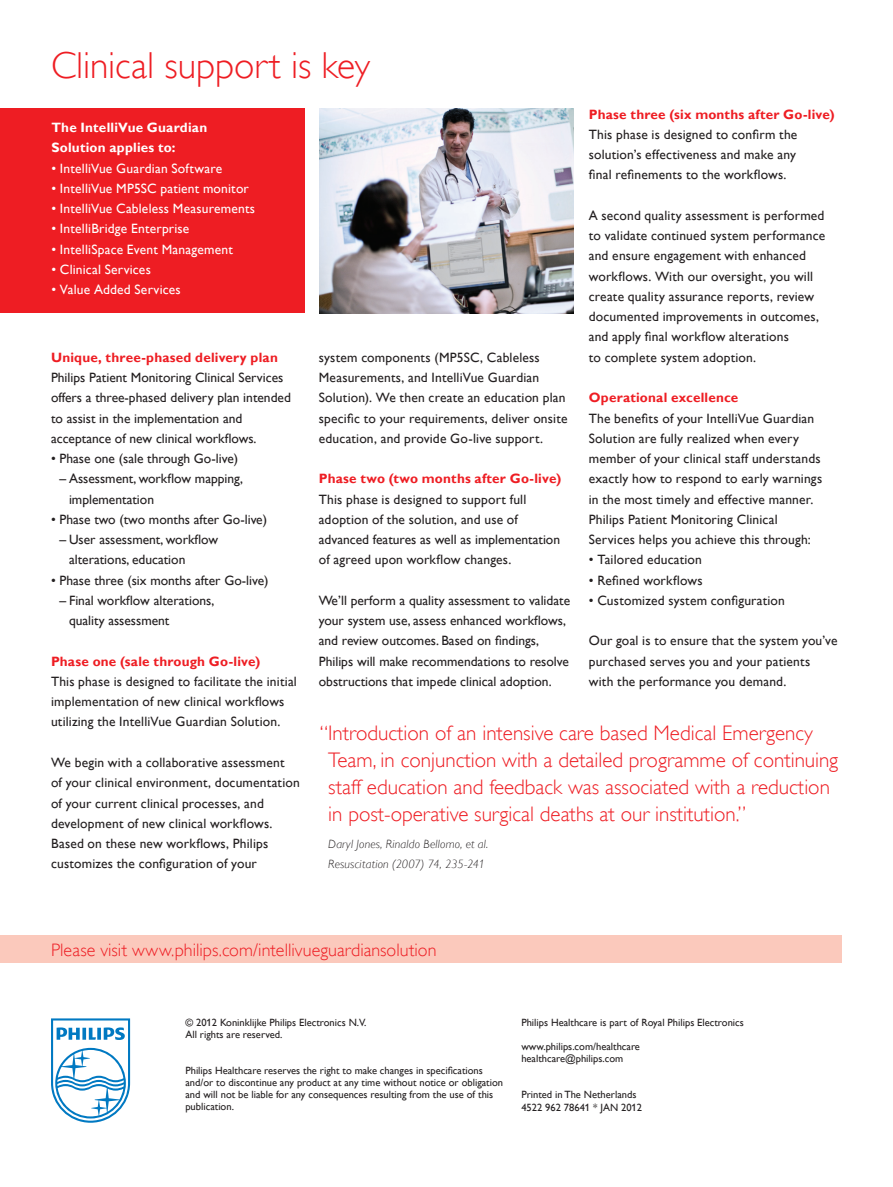
<style>
.page{position:relative;width:893px;height:1187px;background:#fff}
.page>*{position:absolute;margin:0;border:0;box-sizing:border-box;transform-origin:0 0}
.t1{font:37.5px "Gill Sans Alt One WGL Light";letter-spacing:-.005em;color:#ee1d23}
.t2{font:21px/27px "Gill Sans Alt One WGL Light";color:#ee1d23}
.t3{font:18px "Gill Sans Alt One WGL Light";letter-spacing:.005em;color:#ee1d23}
.t4{font:13.5px/20.2px "Gill Sans Alt One WGL";letter-spacing:.01em;color:#231f20}
.t5{font:13.5px "Gill Sans Alt One WGL";letter-spacing:.015em;color:#fff}
.t6{font:700 13.5px "Gill Sans Alt One WGL";letter-spacing:.015em;color:#ee1d23}
.t7{font:700 13.5px/20.2px "Gill Sans Alt One WGL";letter-spacing:.015em;color:#fff}
.t8{font:italic 12px/20.2px "Gill Sans Alt One WGL Light";letter-spacing:.015em;color:#231f20}
.t9{font:10.5px/12px "Gill Sans Alt One WGL";color:#231f20}
</style>
<div class="page">
<svg style="left:51px;top:1018px;width:79px;height:104px"></svg>
<div style="left:0;top:935px;width:842px;height:27px;background:#fbc9bc"></div>
<img style="left:320px;top:109px;width:253px;height:204px">
<div style="left:0;top:109px;width:304px;height:204px;background:#ee1d23"></div>
<h1 class="t1" style="left:51px;top:41px;width:321px">Clinical support is key</h1>
<p class="t7" style="left:51px;top:117px;width:157px">The IntelliVue Guardian<br>Solution applies to:</p>
<p class="t5" style="left:51px;top:159px;width:172px">• IntelliVue Guardian Software</p>
<p class="t5" style="left:51px;top:179px;width:199px">• IntelliVue MP5SC patient monitor</p>
<p class="t5" style="left:51px;top:199px;width:205px">• IntelliVue Cableless Measurements</p>
<p class="t5" style="left:51px;top:219px;width:139px">• IntelliBridge Enterprise</p>
<p class="t5" style="left:51px;top:240px;width:183px">• IntelliSpace Event Management</p>
<p class="t5" style="left:51px;top:260px;width:101px">• Clinical Services</p>
<p class="t5" style="left:51px;top:280px;width:131px">• Value Added Services</p>
<p class="t6" style="left:51px;top:348px;width:228px">Unique, three-phased delivery plan</p>
<p class="t4" style="left:51px;top:367px;width:241px">Philips Patient Monitoring Clinical Services offers a three-phased delivery plan intended to assist in the implementation and acceptance of new clinical workflows.</p>
<p class="t4" style="left:51px;top:448px;width:189px">• Phase one (sale through Go-live)</p>
<p class="t4" style="left:69px;top:468px;width:175px;text-indent:-9px">– Assessment, workflow mapping, implementation</p>
<p class="t4" style="left:51px;top:509px;width:218px">• Phase two (two months after Go-live)</p>
<p class="t4" style="left:69px;top:529px;width:151px;text-indent:-9px">– User assessment, workflow alterations, education</p>
<p class="t4" style="left:51px;top:569px;width:219px">• Phase three (six months after Go-live)</p>
<p class="t4" style="left:69px;top:590px;width:147px;text-indent:-9px">– Final workflow alterations, quality assessment</p>
<p class="t6" style="left:51px;top:651px;width:211px">Phase one (sale through Go-live)</p>
<p class="t4" style="left:51px;top:671px;width:247px">This phase is designed to facilitate the initial implementation of new clinical workflows utilizing the IntelliVue Guardian Solution.</p>
<p class="t4" style="left:51px;top:752px;width:250px">We begin with a collaborative assessment<br>of your clinical environment, documentation of your current clinical processes, and development of new clinical workflows.<br>Based on these new workflows, Philips customizes the configuration of your</p>
<p class="t4" style="left:319px;top:347px;width:250px">system components (MP5SC, Cableless Measurements, and IntelliVue Guardian Solution). We then create an education plan specific to your requirements, deliver onsite education, and provide Go-live support.</p>
<p class="t6" style="left:319px;top:469px;width:244px">Phase two (two months after Go-live)</p>
<p class="t4" style="left:319px;top:488px;width:243px">This phase is designed to support full adoption of the solution, and use of advanced features as well as implementation of agreed upon workflow changes.</p>
<p class="t4" style="left:319px;top:590px;width:253px">We’ll perform a quality assessment to validate your system use, assess enhanced workflows, and review outcomes. Based on findings, Philips will make recommendations to resolve obstructions that impede clinical adoption.</p>
<p class="t6" style="left:589px;top:105px;width:247px">Phase three (six months after Go-live)</p>
<p class="t4" style="left:589px;top:124px;width:210px;text-align:justify">This phase is designed to confirm the solution’s effectiveness and make any final refinements to the workflows.</p>
<p class="t4" style="left:589px;top:205px;width:238px">A second quality assessment is performed to validate continued system performance and ensure engagement with enhanced workflows. With our oversight, you will create quality assurance reports, review documented improvements in outcomes, and apply final workflow alterations<br>to complete system adoption.</p>
<p class="t6" style="left:589px;top:388px;width:151px">Operational excellence</p>
<p class="t4" style="left:589px;top:407px;width:235px">The benefits of your IntelliVue Guardian Solution are fully realized when every member of your clinical staff understands exactly how to respond to early warnings in the most timely and effective manner.<br>Philips Patient Monitoring Clinical Services helps you achieve this through:</p>
<p class="t4" style="left:589px;top:549px;width:115px">• Tailored education</p>
<p class="t4" style="left:589px;top:569px;width:115px">• Refined workflows</p>
<p class="t4" style="left:589px;top:590px;width:198px">• Customized system configuration</p>
<p class="t4" style="left:589px;top:630px;width:250px">Our goal is to ensure that the system you’ve purchased serves you and your patients with the performance you demand.</p>
<p class="t2" style="left:328px;top:719px;width:511px;text-indent:-9px">“Introduction of an intensive care based Medical Emergency Team, in conjunction with a detailed programme of continuing staff education and feedback was associated with a reduction in post-operative surgical deaths at our institution.”</p>
<p class="t8" style="left:328px;top:833px;width:161px">Daryl Jones, Rinaldo Bellomo, et al.<br>Resuscitation (2007) 74, 235-241</p>
<h3 class="t3" style="left:51px;top:938px;width:387px">Please visit www.philips.com/intellivueguardiansolution</h3>
<p class="t9" style="left:185px;top:1015px;width:183px">© 2012 Koninklijke Philips Electronics N.V.<br>All rights are reserved.</p>
<p class="t9" style="left:185px;top:1063px;width:319px">Philips Healthcare reserves the right to make changes in specifications and/or to discontinue any product at any time without notice or obligation and will not be liable for any consequences resulting from the use of this publication.</p>
<p class="t9" style="left:521px;top:1015px;width:224px">Philips Healthcare is part of Royal Philips Electronics</p>
<p class="t9" style="left:521px;top:1039px;width:120px">www.philips.com/healthcare healthcare@philips.com</p>
<p class="t9" style="left:521px;top:1087px;width:122px;line-height:13.5px">Printed in The Netherlands<br>4522 962 78641 * JAN 2012</p>
</div>
